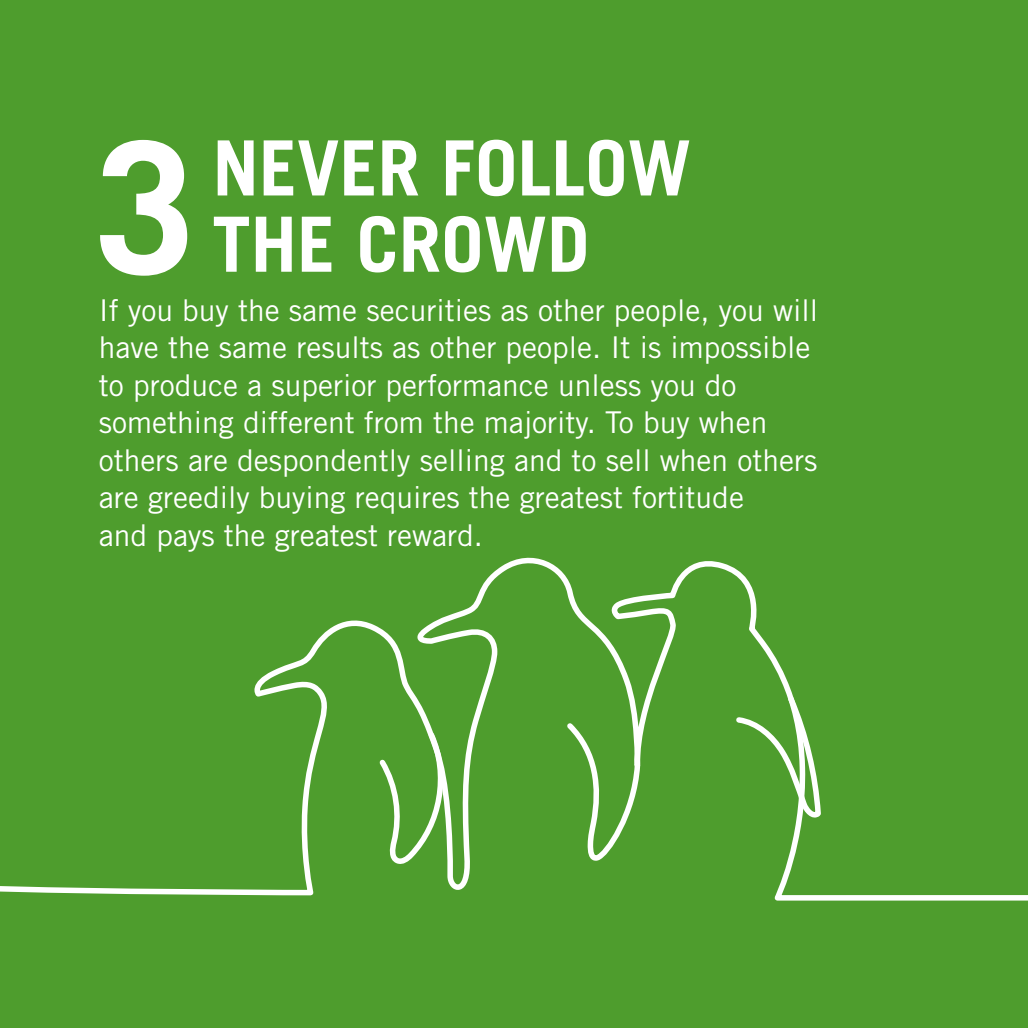
<style>
.page{position:relative;width:1028px;height:1028px;background:#4e9d2d}
.page>*{position:absolute;margin:0;border:0;box-sizing:border-box;transform-origin:0 0}
.t1{font:700 183px "Trade Gothic LT Std";color:#fff}
.t2{font:700 76.25px/76.2px "Trade Gothic LT Std";color:#fff}
.t3{font:30px/37.5px "Trade Gothic LT Std";color:#fff}
</style>
<div class="page">
<svg style="left:0;top:557px;width:1028px;height:344px"></svg>
<svg style="left:375px;top:691px;width:448px;height:178px"></svg>
<svg style="left:562px;top:718px;width:81px;height:141px"></svg>
<h2 class="t2" style="left:212px;top:129px;width:480px">NEVER FOLLOW<br>THE CROWD</h2>
<p class="t3" style="left:99px;top:291px;width:720px">If you buy the same securities as other people, you will have the same results as other people. It is impossible to produce a superior performance unless you do something different from the majority. To buy when others are despondently selling and to sell when others are greedily buying requires the greatest fortitude<br>and pays the greatest reward.</p>
<h1 class="t1" style="left:94px;top:96px;width:103px">3</h1>
</div>
